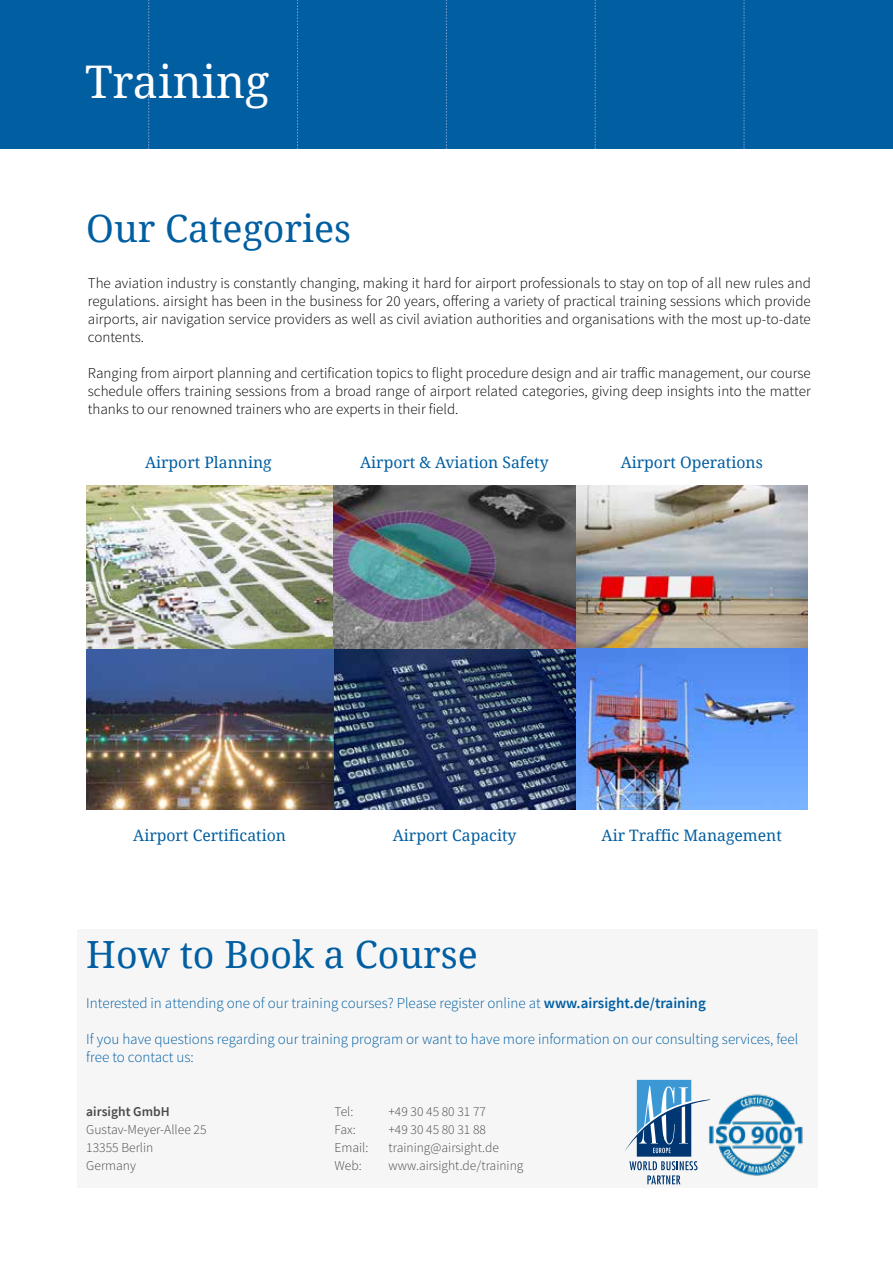
<style>
.page{position:relative;width:893px;height:1263px;background:#fff}
.page>*{position:absolute;margin:0;border:0;box-sizing:border-box;transform-origin:0 0}
.t1{font:45px "Droid Serif";color:#fff}
.t2{font:37.5px "Droid Serif";color:#005ea1}
.t3{font:15.75px "Droid Serif";color:#005ea1}
.t4{font:300 15px/18px "Source Sans Pro";color:#000;text-align:justify}
.t5{font:300 15px/18px "Source Sans Pro";color:#005ea1}
.t6{font:300 13.5px/18px "Source Sans Pro";color:#4a4a49}
.t7{font:600 13.5px "Source Sans Pro";color:#4a4a49}
.s1{font-weight:600}
</style>
<div class="page">
<div style="left:0;top:0;width:893px;height:149px;background:#005ea1"></div>
<svg style="left:148px;top:0;width:1px;height:149px"></svg>
<svg style="left:297px;top:0;width:1px;height:149px"></svg>
<svg style="left:446px;top:0;width:1px;height:149px"></svg>
<svg style="left:595px;top:0;width:1px;height:149px"></svg>
<svg style="left:744px;top:0;width:1px;height:149px"></svg>
<div style="left:78px;top:929px;width:740px;height:259px;background:#f6f6f6"></div>
<svg style="left:625px;top:1080px;width:79px;height:104px"></svg>
<img style="left:704px;top:1094px;width:99px;height:82px">
<img style="left:334px;top:648px;width:474px;height:162px">
<img style="left:86px;top:648px;width:248px;height:162px">
<img style="left:86px;top:485px;width:248px;height:163px">
<img style="left:334px;top:485px;width:474px;height:163px">
<h1 class="t1" style="left:85px;top:57px;width:186px">Training</h1>
<h2 class="t2" style="left:86px;top:207px;width:266px">Our Categories</h2>
<p class="t4" style="left:88px;top:274px;width:724px">The aviation industry is constantly changing, making it hard for airport professionals to stay on top of all new rules and regulations. airsight has been in the business for 20 years, offering a variety of practical training sessions which provide airports, air navigation service providers as well as civil aviation authorities and organisations with the most up-to-date contents.</p>
<p class="t4" style="left:88px;top:364px;width:724px">Ranging from airport planning and certification topics to flight procedure design and air traffic management, our course schedule offers training sessions from a broad range of airport related categories, giving deep insights into the matter thanks to our renowned trainers who are experts in their field.</p>
<p class="t3" style="left:145px;top:453px;width:128px">Airport Planning</p>
<p class="t3" style="left:360px;top:453px;width:190px">Airport &amp; Aviation Safety</p>
<p class="t3" style="left:621px;top:453px;width:144px">Airport Operations</p>
<p class="t3" style="left:133px;top:826px;width:154px">Airport Certification</p>
<p class="t3" style="left:393px;top:826px;width:125px">Airport Capacity</p>
<p class="t3" style="left:602px;top:826px;width:182px">Air Traffic Management</p>
<h2 class="t2" style="left:86px;top:933px;width:393px">How to Book a Course</h2>
<p class="t5" style="left:86px;top:994px;width:621px">Interested in attending one of our training courses? Please register online at <span class="s1">www.airsight.de/training</span></p>
<p class="t5" style="left:86px;top:1030px;width:713px">If you have questions regarding our training program or want to have more information on our consulting services, feel free to contact us:</p>
<p class="t7" style="left:86px;top:1103px;width:85px">airsight GmbH</p>
<p class="t6" style="left:86px;top:1121px;width:122px">Gustav-Meyer-Allee 25<br>13355 Berlin<br>Germany</p>
<p class="t6" style="left:334px;top:1103px;width:20px">Tel:</p>
<p class="t6" style="left:388px;top:1103px;width:99px">+49 30 45 80 31 77</p>
<p class="t6" style="left:334px;top:1121px;width:23px">Fax:</p>
<p class="t6" style="left:388px;top:1121px;width:99px">+49 30 45 80 31 88</p>
<p class="t6" style="left:334px;top:1139px;width:35px">Email:</p>
<p class="t6" style="left:388px;top:1139px;width:112px">training@airsight.de</p>
<p class="t6" style="left:334px;top:1157px;width:29px">Web:</p>
<p class="t6" style="left:388px;top:1157px;width:136px">www.airsight.de/training</p>
</div>
